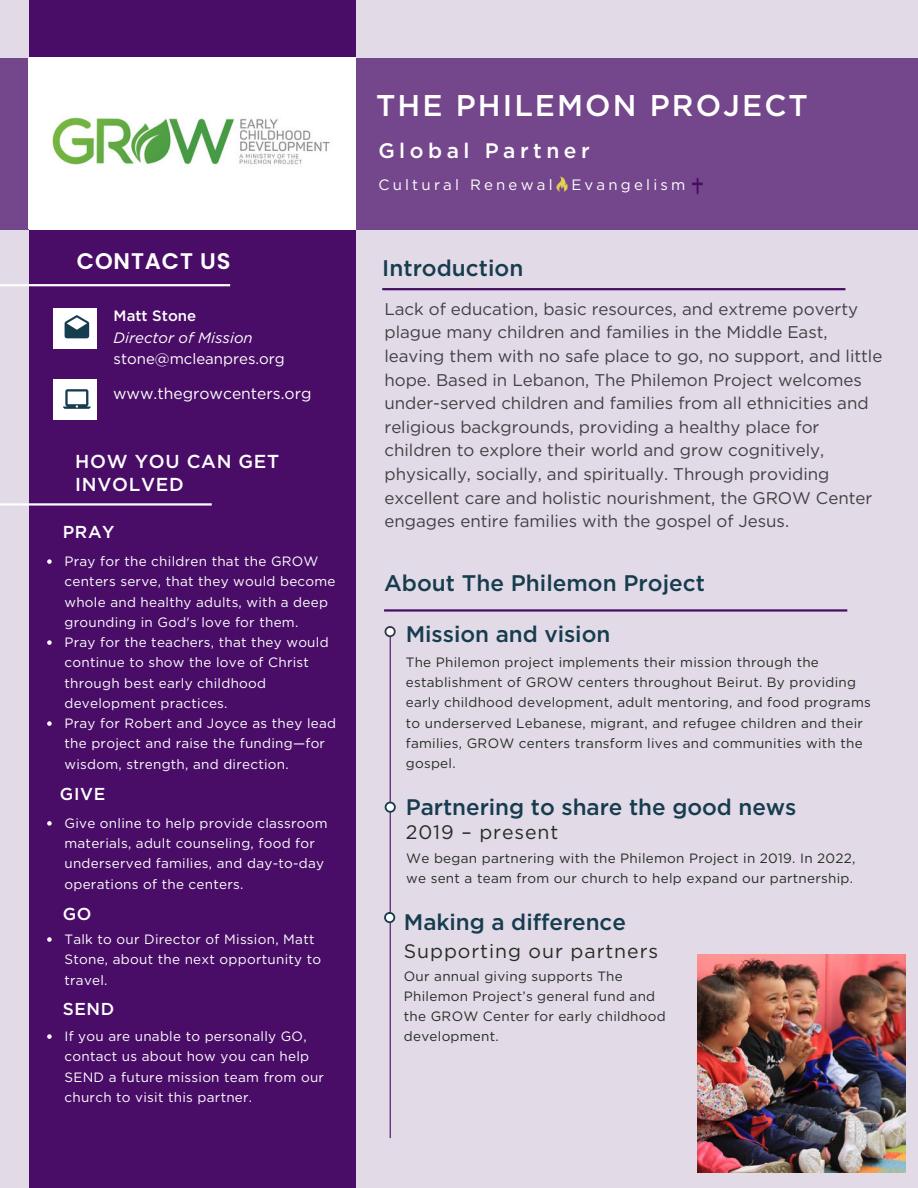
<style>
.page{position:relative;width:918px;height:1188px;background:#e3dae8}
.page>*{position:absolute;margin:0;border:0;box-sizing:border-box;transform-origin:0 0}
.t1{font:500 30px "Gotham";letter-spacing:.07em;color:#fff}
.t2{font:500 22.65px "Gotham";color:#163d4e}
.t3{font:500 22.5px "Gotham";letter-spacing:-.005em;color:#163d4e}
.t4{font:600 22.5px "Poppins";letter-spacing:.035em;color:#fff}
.t5{font:500 21px "Gotham";letter-spacing:.215em;color:#fff}
.t6{font:19.5px "Gotham";letter-spacing:.045em;color:#252c24}
.t7{font:500 18.75px/22.5px "Gotham";letter-spacing:.035em;color:#fff}
.t8{font:500 17.25px "Gotham";letter-spacing:.035em;color:#fff}
.t9{font:16.95px/23.7px "Gotham";letter-spacing:-.005em;color:#414042}
.t10{font:15.75px "Gotham";color:#fff}
.t11{font:15px "Gotham";letter-spacing:.215em;color:#fff}
.t12{font:15px "Gotham";color:#fff}
.t13{font:italic 15px "Gotham";color:#fff}
.t14{font:500 15px "Gotham";color:#fff}
.t15{font:13.5px/20.2px "Gotham";letter-spacing:.02em;color:#fff}
.t16{font:13.5px/20.2px "Gotham";letter-spacing:.02em;color:#252c24}
</style>
<div class="page">
<div style="left:29px;top:0;width:327px;height:1188px;background:#490d67"></div>
<div style="left:0;top:58px;width:918px;height:171px;background:#74468b"></div>
<hr style="left:384px;top:609px;width:463px;height:3px;background:#490d67">
<hr style="left:390px;top:632px;width:1px;height:506px;background:#490d67">
<svg style="left:385px;top:626px;width:11px;height:11px"></svg>
<div style="left:386px;top:628px;width:8px;height:7px;background:#fff;border-radius:50%"></div>
<div style="left:29px;top:58px;width:327px;height:171px;background:#fff"></div>
<img style="left:40px;top:95px;width:305px;height:91px">
<hr style="left:0;top:284px;width:230px;height:2px;background:#fff">
<hr style="left:382px;top:288px;width:463px;height:2px;background:#490d67">
<svg style="left:384px;top:912px;width:11px;height:11px"></svg>
<div style="left:386px;top:914px;width:7px;height:7px;background:#fff;border-radius:50%"></div>
<svg style="left:385px;top:802px;width:11px;height:11px"></svg>
<div style="left:387px;top:803px;width:7px;height:8px;background:#fff;border-radius:50%"></div>
<img style="left:697px;top:954px;width:208px;height:219px">
<hr style="left:0;top:503px;width:212px;height:3px;background:#fff">
<svg style="left:47px;top:1034px;width:5px;height:5px"></svg>
<svg style="left:47px;top:559px;width:5px;height:5px"></svg>
<svg style="left:47px;top:640px;width:5px;height:5px"></svg>
<svg style="left:47px;top:721px;width:5px;height:5px"></svg>
<svg style="left:47px;top:937px;width:5px;height:5px"></svg>
<img style="left:556px;top:176px;width:12px;height:16px">
<img style="left:692px;top:178px;width:11px;height:17px">
<div style="left:54px;top:308px;width:43px;height:41px;background:#fff"></div>
<svg style="left:65px;top:315px;width:24px;height:23px"></svg>
<svg style="left:47px;top:821px;width:5px;height:5px"></svg>
<div style="left:54px;top:379px;width:43px;height:41px;background:#fff"></div>
<svg style="left:63px;top:389px;width:28px;height:20px"></svg>
<h3 class="t4" style="left:77px;top:248px;width:155px">CONTACT US</h3>
<p class="t14" style="left:114px;top:306px;width:84px">Matt Stone</p>
<p class="t13" style="left:114px;top:328px;width:141px">Director of Mission</p>
<p class="t12" style="left:114px;top:349px;width:173px">stone@mcleanpres.org</p>
<p class="t10" style="left:113px;top:384px;width:200px">www.thegrowcenters.org</p>
<h3 class="t7" style="left:75px;top:450px;width:205px">HOW YOU CAN GET<br>INVOLVED</h3>
<p class="t8" style="left:63px;top:520px;width:53px">PRAY</p>
<p class="t15" style="left:64px;top:551px;width:273px">Pray for the children that the GROW centers serve, that they would become whole and healthy adults, with a deep grounding in God's love for them.<br>Pray for the teachers, that they would continue to show the love of Christ through best early childhood development practices.<br>Pray for Robert and Joyce as they lead the project and raise the funding—for wisdom, strength, and direction.</p>
<p class="t8" style="left:60px;top:782px;width:47px">GIVE</p>
<p class="t15" style="left:64px;top:813px;width:265px">Give online to help provide classroom materials, adult counseling, food for underserved families, and day-to-day operations of the centers.</p>
<p class="t8" style="left:63px;top:902px;width:30px">GO</p>
<p class="t15" style="left:64px;top:929px;width:258px">Talk to our Director of Mission, Matt<br>Stone, about the next opportunity to travel.</p>
<p class="t8" style="left:63px;top:998px;width:53px">SEND</p>
<p class="t15" style="left:64px;top:1026px;width:261px">If you are unable to personally GO, contact us about how you can help<br>SEND a future mission team from our church to visit this partner.</p>
<h1 class="t1" style="left:376px;top:86px;width:433px">THE PHILEMON PROJECT</h1>
<h3 class="t5" style="left:378px;top:137px;width:213px">Global Partner</h3>
<p class="t11" style="left:378px;top:175px;width:309px">Cultural Renewal Evangelism</p>
<h2 class="t2" style="left:382px;top:253px;width:143px">Introduction</h2>
<p class="t9" style="left:385px;top:296px;width:499px">Lack of education, basic resources, and extreme poverty plague many children and families in the Middle East, leaving them with no safe place to go, no support, and little hope. Based in Lebanon, The Philemon Project welcomes under-served children and families from all ethnicities and religious backgrounds, providing a healthy place for children to explore their world and grow cognitively, physically, socially, and spiritually. Through providing excellent care and holistic nourishment, the GROW Center engages entire families with the gospel of Jesus.</p>
<h2 class="t2" style="left:384px;top:568px;width:322px">About The Philemon Project</h2>
<h3 class="t3" style="left:406px;top:619px;width:206px">Mission and vision</h3>
<p class="t16" style="left:406px;top:652px;width:467px">The Philemon project implements their mission through the establishment of GROW centers throughout Beirut. By providing early childhood development, adult mentoring, and food programs to underserved Lebanese, migrant, and refugee children and their families, GROW centers transform lives and communities with the gospel.</p>
<h3 class="t3" style="left:406px;top:792px;width:392px">Partnering to share the good news</h3>
<h3 class="t6" style="left:406px;top:819px;width:154px">2019 – present</h3>
<p class="t16" style="left:406px;top:848px;width:451px">We began partnering with the Philemon Project in 2019. In 2022, we sent a team from our church to help expand our partnership.</p>
<h3 class="t3" style="left:404px;top:908px;width:224px">Making a difference</h3>
<h3 class="t6" style="left:404px;top:938px;width:256px">Supporting our partners</h3>
<p class="t16" style="left:404px;top:965px;width:263px">Our annual giving supports The<br>Philemon Project’s general fund and the GROW Center for early childhood development.</p>
</div>
